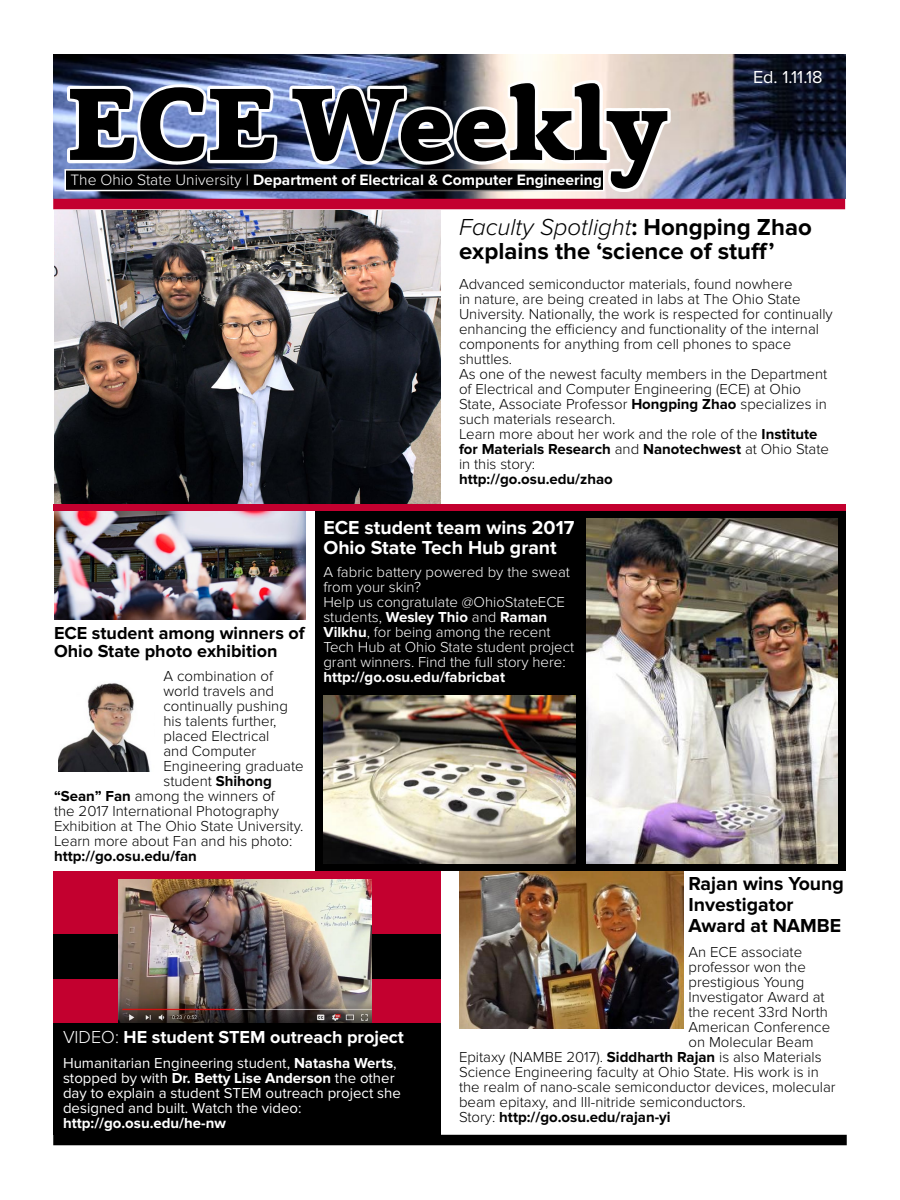
<style>
.page{position:relative;width:900px;height:1200px;background:#fff}
.page>*{position:absolute;margin:0;border:0;box-sizing:border-box;transform-origin:0 0}
.t1{font:800 105px "Capita";color:#000}
.t2{font:700 24px/24px "Proxima Nova";color:#000}
.t3{font:700 19.5px/19.5px "Proxima Nova";color:#fff}
.t4{font:700 19.5px/21px "Proxima Nova";color:#000}
.t5{font:700 18px/18px "Proxima Nova";color:#000}
.t6{font:700 18px "Proxima Nova";color:#fff}
.t7{font:18px "Proxima Nova";color:#fff}
.t8{font:700 15.6px "Proxima Nova";color:#fff}
.t9{font:300 15px/15px "Proxima Nova";color:#000}
.t10{font:300 15px/15px "Proxima Nova";color:#fff}
.t11{font:15px/15px "Proxima Nova";color:#fff}
.t12{font:700 15px "Proxima Nova";color:#000}
.t13{font:700 15px "Proxima Nova";color:#fff}
.s1{font-weight:300}
.s2{font-weight:400}
.s3{font-weight:300;font-style:italic}
.s4{font-weight:700}
</style>
<div class="page">
<div style="left:315px;top:511px;width:531px;height:360px;background:#000"></div>
<img style="left:53px;top:55px;width:792px;height:143px">
<svg style="left:67px;top:80px;width:603px;height:112px"></svg>
<div style="left:67px;top:172px;width:534px;height:16px;background:#010101"></div>
<div style="left:53px;top:199px;width:792px;height:10px;background:#c3002f"></div>
<div style="left:53px;top:1135px;width:794px;height:10px;background:#000"></div>
<img style="left:54px;top:210px;width:387px;height:295px">
<div style="left:53px;top:871px;width:388px;height:264px;background:#c3002f"></div>
<div style="left:53px;top:934px;width:388px;height:46px;background:#000"></div>
<div style="left:53px;top:1023px;width:388px;height:112px;background:#000"></div>
<img style="left:119px;top:879px;width:253px;height:143px">
<img style="left:54px;top:512px;width:252px;height:107px">
<img style="left:323px;top:695px;width:252px;height:168px">
<img style="left:587px;top:519px;width:251px;height:345px">
<div style="left:53px;top:505px;width:793px;height:6px;background:#c3002f"></div>
<img style="left:58px;top:683px;width:92px;height:89px">
<img style="left:459px;top:872px;width:225px;height:156px">
<h1 class="t1" style="left:68px;top:49px;width:601px">ECE Weekly</h1>
<p class="t8" style="left:70px;top:171px;width:533px"><span class="s1">The Ohio State University</span> <span class="s2">|</span> Department of Electrical &amp; Computer Engineering</p>
<p class="t7" style="left:753px;top:66px;width:71px">Ed. 1.11.18</p>
<h2 class="t2" style="left:459px;top:216px;width:354px"><span class="s3">Faculty Spotlight</span>: Hongping Zhao explains the ‘science of stuff’</h2>
<p class="t9" style="left:459px;top:277px;width:375px">Advanced semiconductor materials, found nowhere<br>in nature, are being created in labs at The Ohio State University. Nationally, the work is respected for continually enhancing the efficiency and functionality of the internal components for anything from cell phones to space shuttles.<br>As one of the newest faculty members in the Department of Electrical and Computer Engineering (ECE) at Ohio State, Associate Professor <span class="s4">Hongping Zhao</span> specializes in such materials research.<br>Learn more about her work and the role of the <span class="s4">Institute for Materials Research</span> and <span class="s4">Nanotechwest</span> at Ohio State in this story:</p>
<p class="t12" style="left:459px;top:471px;width:155px">http://go.osu.edu/zhao</p>
<p class="t5" style="left:54px;top:624px;width:252px">ECE student among winners of<br>Ohio State photo exhibition</p>
<p class="t9" style="left:164px;top:668px;width:111px">A combination of</p>
<p class="t9" style="left:164px;top:683px;width:112px">world travels and</p>
<p class="t9" style="left:164px;top:698px;width:126px">continually pushing</p>
<p class="t9" style="left:164px;top:713px;width:115px">his talents further,</p>
<p class="t9" style="left:164px;top:728px;width:108px">placed Electrical</p>
<p class="t9" style="left:164px;top:743px;width:94px">and Computer</p>
<p class="t9" style="left:164px;top:758px;width:142px">Engineering graduate</p>
<p class="t9" style="left:164px;top:773px;width:110px">student <span class="s4">Shihong</span></p>
<p class="t9" style="left:54px;top:788px;width:222px"><span class="s4">“Sean” Fan</span> among the winners of</p>
<p class="t9" style="left:54px;top:803px;width:227px">the 2017 International Photography</p>
<p class="t9" style="left:54px;top:818px;width:251px">Exhibition at The Ohio State University.</p>
<p class="t9" style="left:54px;top:833px;width:240px">Learn more about Fan and his photo:</p>
<p class="t12" style="left:54px;top:847px;width:144px">http://go.osu.edu/fan</p>
<h3 class="t3" style="left:323px;top:518px;width:252px">ECE student team wins 2017<br>Ohio State Tech Hub grant</h3>
<p class="t10" style="left:323px;top:565px;width:252px">A fabric battery powered by the sweat from your skin?<br>Help us congratulate @OhioStateECE students, <span class="s4">Wesley Thio</span> and <span class="s4">Raman Vilkhu</span>, for being among the recent Tech Hub at Ohio State student project grant winners. Find the full story here:</p>
<p class="t13" style="left:323px;top:669px;width:183px">http://go.osu.edu/fabricbat</p>
<h3 class="t4" style="left:688px;top:873px;width:157px">Rajan wins Young<br>Investigator<br>Award at NAMBE</h3>
<p class="t6" style="left:63px;top:1027px;width:343px"><span class="s1">VIDEO:</span> HE student STEM outreach project</p>
<p class="t11" style="left:63px;top:1056px;width:340px">Humanitarian Engineering student, <span class="s4">Natasha Werts</span>, stopped by with <span class="s4">Dr. Betty Lise Anderson</span> the other day to explain a student STEM outreach project she designed and built. Watch the video:</p>
<p class="t13" style="left:63px;top:1114px;width:164px">http://go.osu.edu/he-nw</p>
<p class="t9" style="left:688px;top:945px;width:115px">An ECE associate</p>
<p class="t9" style="left:688px;top:960px;width:119px">professor won the</p>
<p class="t9" style="left:688px;top:975px;width:117px">prestigious Young</p>
<p class="t9" style="left:688px;top:990px;width:138px">Investigator Award at</p>
<p class="t9" style="left:688px;top:1005px;width:141px">the recent 33rd North</p>
<p class="t9" style="left:688px;top:1020px;width:143px">American Conference</p>
<p class="t9" style="left:688px;top:1035px;width:127px">on Molecular Beam</p>
<p class="t9" style="left:459px;top:1050px;width:364px">Epitaxy (NAMBE 2017). <span class="s4">Siddharth Rajan</span> is also Materials</p>
<p class="t9" style="left:459px;top:1065px;width:361px">Science Engineering faculty at Ohio State. His work is in</p>
<p class="t9" style="left:459px;top:1080px;width:378px">the realm of nano-scale semiconductor devices, molecular</p>
<p class="t9" style="left:459px;top:1095px;width:288px">beam epitaxy, and III-nitride semiconductors.</p>
<p class="t12" style="left:459px;top:1108px;width:213px"><span class="s1">Story:</span> http://go.osu.edu/rajan-yi</p>
</div>
